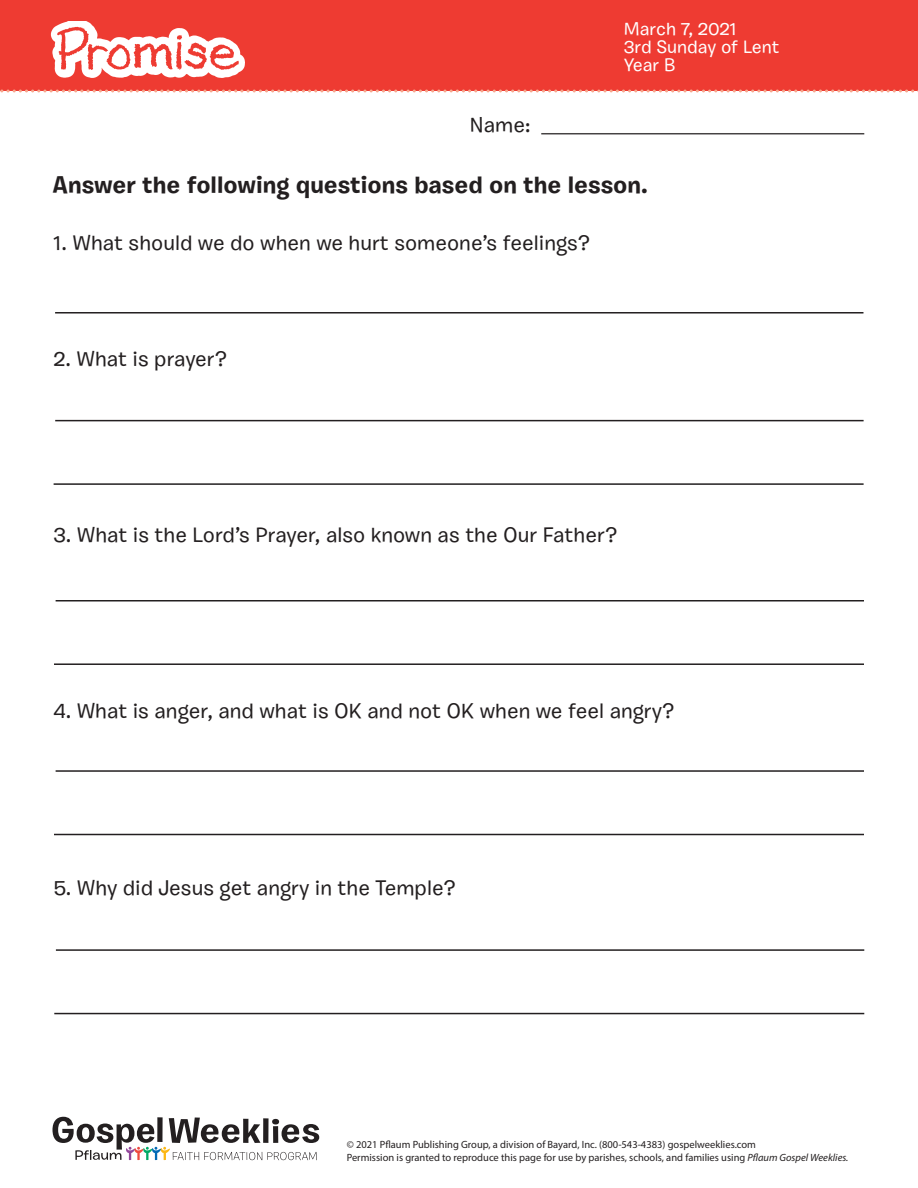
<style>
.page{position:relative;width:918px;height:1188px;background:#fff}
.page>*{position:absolute;margin:0;border:0;box-sizing:border-box;transform-origin:0 0}
.t1{font:700 24px "Burbank Small";color:#231f20}
.t2{font:500 21px "Burbank Small";color:#231f20}
.t3{font:500 18px/18px "Burbank Small";color:#fff}
.t4{font:10.5px/12.6px "Myriad Pro";color:#231f20}
.s1{font-style:italic}
</style>
<div class="page">
<div style="left:0;top:0;width:918px;height:91px;background:#ee3b32"></div>
<svg style="left:0;top:89px;width:918px;height:3px"></svg>
<svg style="left:52px;top:1117px;width:267px;height:43px"></svg>
<img style="left:50px;top:22px;width:194px;height:56px">
<hr style="left:541px;top:133px;width:323px;height:1px;background:#231f20">
<hr style="left:55px;top:312px;width:808px;height:2px;background:#231f20">
<hr style="left:55px;top:420px;width:809px;height:1px;background:#231f20">
<hr style="left:54px;top:483px;width:810px;height:2px;background:#231f20">
<hr style="left:56px;top:600px;width:808px;height:2px;background:#231f20">
<hr style="left:54px;top:663px;width:810px;height:2px;background:#231f20">
<hr style="left:56px;top:770px;width:808px;height:2px;background:#231f20">
<hr style="left:54px;top:834px;width:810px;height:1px;background:#231f20">
<hr style="left:56px;top:949px;width:808px;height:2px;background:#231f20">
<hr style="left:54px;top:1013px;width:810px;height:1px;background:#231f20">
<p class="t2" style="left:470px;top:112px;width:62px">Name:</p>
<p class="t3" style="left:624px;top:19px;width:157px">March 7, 2021<br>3rd Sunday of Lent<br>Year B</p>
<p class="t1" style="left:52px;top:170px;width:597px">Answer the following questions based on the lesson.</p>
<p class="t2" style="left:53px;top:230px;width:538px">1. What should we do when we hurt someone’s feelings?</p>
<p class="t2" style="left:53px;top:345px;width:175px">2. What is prayer?</p>
<p class="t2" style="left:53px;top:522px;width:565px">3. What is the Lord’s Prayer, also known as the Our Father?</p>
<p class="t2" style="left:53px;top:698px;width:623px">4. What is anger, and what is OK and not OK when we feel angry?</p>
<p class="t2" style="left:53px;top:875px;width:404px">5. Why did Jesus get angry in the Temple?</p>
<p class="t4" style="left:347px;top:1138px;width:503px">© 2021 Pflaum Publishing Group, a division of Bayard, Inc. (800-543-4383) gospelweeklies.com<br>Permission is granted to reproduce this page for use by parishes, schools, and families using <span class="s1">Pflaum Gospel Weeklies.</span></p>
</div>
